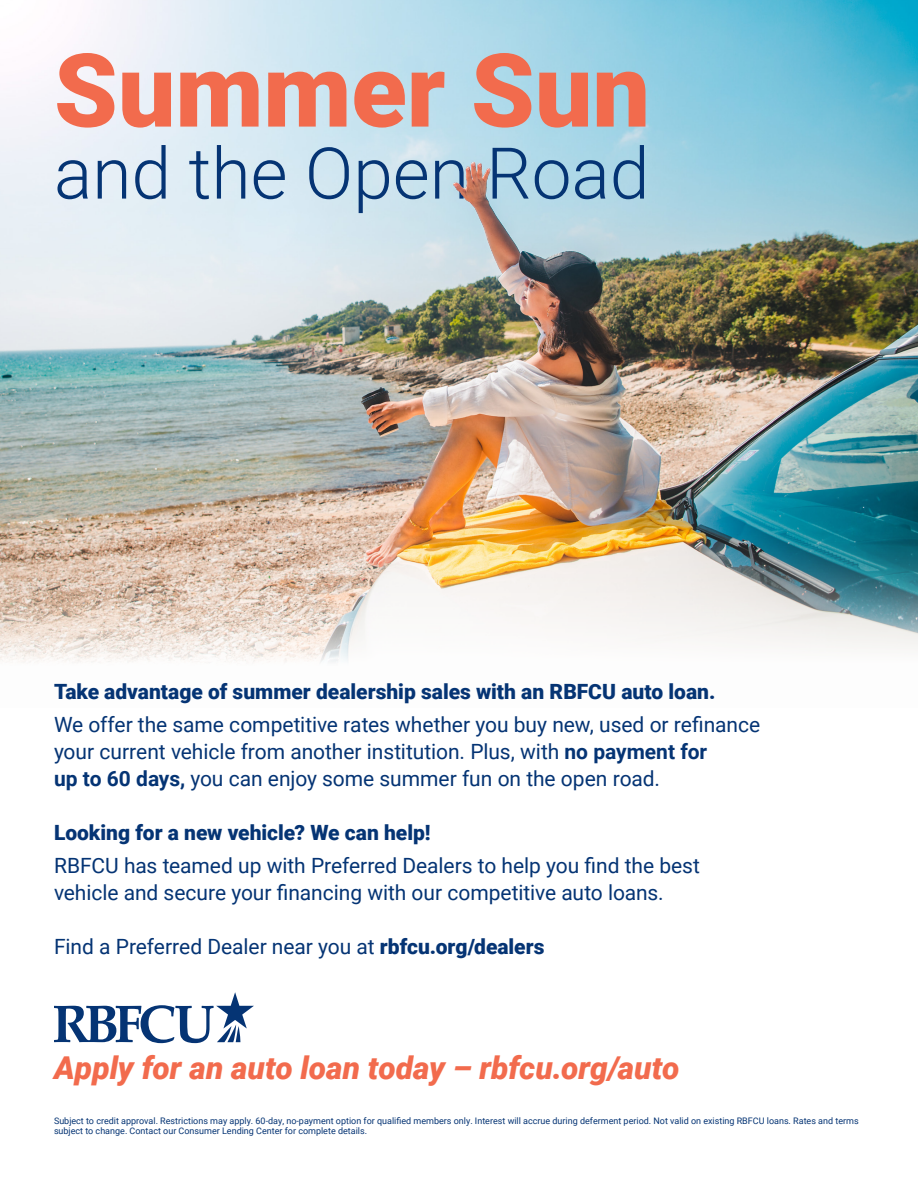
<style>
.page{position:relative;width:918px;height:1188px;background:#fff}
.page>*{position:absolute;margin:0;border:0;box-sizing:border-box;transform-origin:0 0}
.t1{font:900 102.15px "Roboto";color:#f26b4d}
.t2{font:300 71.4px "Roboto";color:#053474}
.t3{font:italic 900 31.5px "Roboto";color:#f26b4d}
.t4{font:21px/27px "Roboto";letter-spacing:-.005em;color:#053474}
.t5{font:900 21px "Roboto";color:#053474}
.t6{font:9px/10.5px "Roboto";color:#053474}
.s1{font-weight:700}
.s2{font-weight:900}
</style>
<div class="page">
<img style="left:0;top:0;width:918px;height:663px">
<svg style="left:54px;top:992px;width:200px;height:51px"></svg>
<p class="t1" style="left:54px;top:19px;width:598px">Summer Sun</p>
<p class="t2" style="left:54px;top:123px;width:597px">and the Open Road</p>
<p class="t5" style="left:54px;top:677px;width:663px">Take advantage of summer dealership sales with an RBFCU auto loan.</p>
<p class="t4" style="left:54px;top:711px;width:708px">We offer the same competitive rates whether you buy new, used or refinance your current vehicle from another institution. Plus, with <span class="s1">no payment for<br>up to 60 days,</span> you can enjoy some summer fun on the open road.</p>
<p class="t5" style="left:54px;top:818px;width:378px">Looking for a new vehicle? We can help!</p>
<p class="t4" style="left:54px;top:852px;width:648px">RBFCU has teamed up with Preferred Dealers to help you find the best vehicle and secure your financing with our competitive auto loans.</p>
<p class="t4" style="left:54px;top:933px;width:492px">Find a Preferred Dealer near you at <span class="s2">rbfcu.org/dealers</span></p>
<p class="t3" style="left:54px;top:1046px;width:627px">Apply for an auto loan today – rbfcu.org/auto</p>
<p class="t6" style="left:54px;top:1115px;width:806px">Subject to credit approval. Restrictions may apply. 60-day, no-payment option for qualified members only. Interest will accrue during deferment period. Not valid on existing RBFCU loans. Rates and terms subject to change. Contact our Consumer Lending Center for complete details.</p>
</div>
